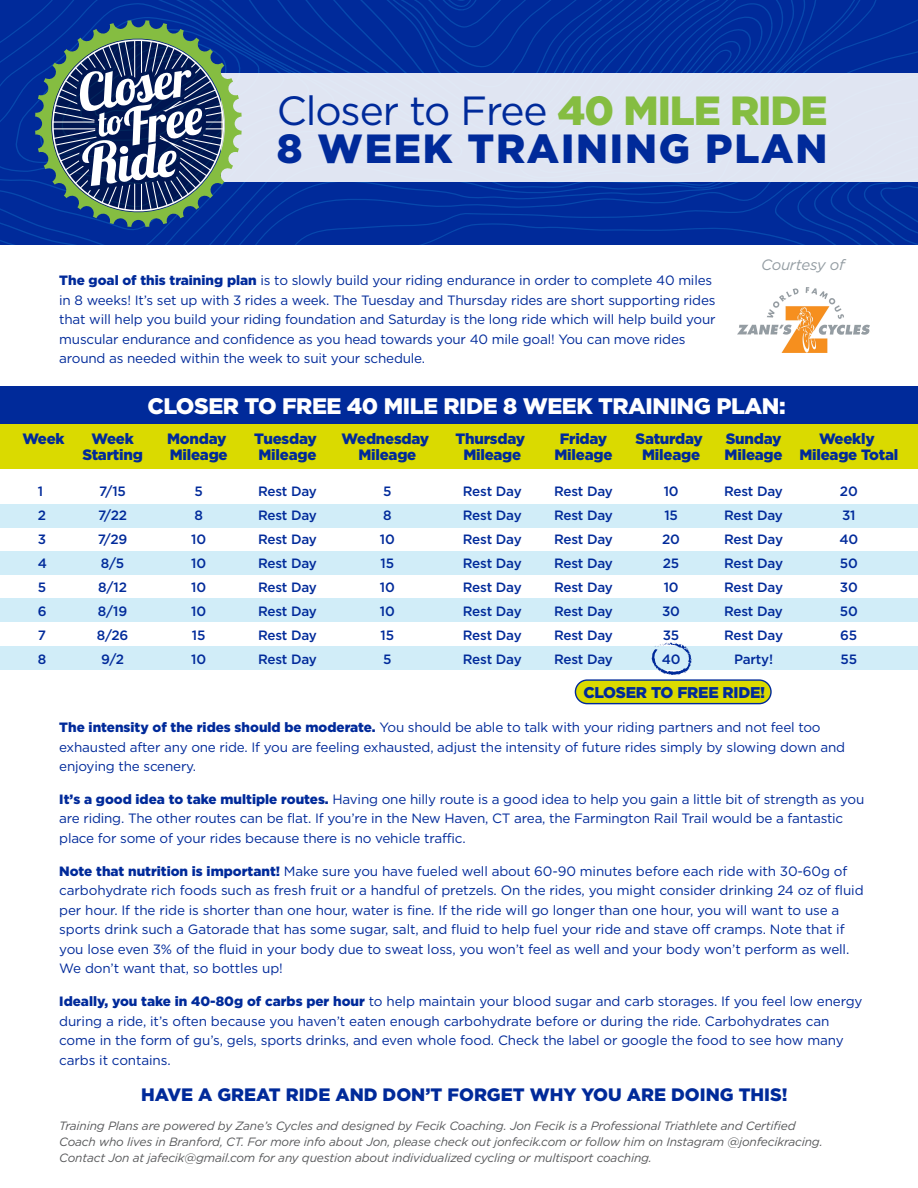
<style>
.page{position:relative;width:918px;height:1188px;background:#fff}
.page>*{position:absolute;margin:0;border:0;box-sizing:border-box;transform-origin:0 0}
.t1{font:900 40.65px/38.2px "Gotham";letter-spacing:.045em;color:#002a9a}
.t2{font:900 22.5px "Gotham";letter-spacing:-.02em;color:#fff}
.t3{font:900 18px "Gotham";color:#002a9a}
.t4{font:900 15.6px "Gotham";letter-spacing:-.015em;color:#002a9a}
.t5{font:900 15px "Gotham";letter-spacing:-.015em;color:#002a9a}
.t6{font:italic 15px "Gotham";letter-spacing:-.015em;color:#949da3}
.t7{font:13.5px/19.5px "Gotham";letter-spacing:-.015em;color:#002a9a}
.t8{font:500 13.5px "Gotham";letter-spacing:-.015em;color:#002a9a}
.t9{font:italic 12px/15.8px "Gotham";letter-spacing:-.015em;color:#57585a}
.s1{font-weight:400}
.s2{color:#85bd41}
.s3{font-weight:900}
</style>
<div class="page">
<div style="left:0;top:504px;width:918px;height:23px;background:#d1edf8"></div>
<div style="left:0;top:424px;width:917px;height:45px;background:#dada00"></div>
<div style="left:0;top:551px;width:918px;height:23px;background:#d1edf8"></div>
<div style="left:0;top:599px;width:918px;height:23px;background:#d1edf8"></div>
<div style="left:0;top:647px;width:918px;height:23px;background:#d1edf8"></div>
<div style="left:0;top:386px;width:917px;height:38px;background:#002a9a"></div>
<div style="left:575px;top:680px;width:196px;height:24px;background:#dada00;border-radius:12px"></div>
<div style="left:575px;top:679px;width:197px;height:25px;border:1px solid #002a9a;border-radius:12px"></div>
<svg style="left:0;top:0;width:16px;height:245px;background:#002b9b"></svg>
<img style="left:738px;top:287px;width:131px;height:66px">
<svg style="left:16px;top:0;width:902px;height:245px;background:#5774b3"></svg>
<svg style="left:651px;top:642px;width:41px;height:33px"></svg>
<h1 class="t1" style="left:277px;top:90px;width:552px"><span class="s1">Closer to Free</span> <span class="s2">40 MILE RIDE<br></span>8 WEEK TRAINING PLAN</h1>
<p class="t6" style="left:761px;top:256px;width:85px">Courtesy of</p>
<p class="t7" style="left:59px;top:270px;width:658px"><span class="s3">The goal of this training plan</span> is to slowly build your riding endurance in order to complete 40 miles in 8 weeks! It’s set up with 3 rides a week. The Tuesday and Thursday rides are short supporting rides that will help you build your riding foundation and Saturday is the long ride which will help build your muscular endurance and confidence as you head towards your 40 mile goal! You can move rides around as needed within the week to suit your schedule.</p>
<h2 class="t2" style="left:147px;top:393px;width:640px">CLOSER TO FREE 40 MILE RIDE 8 WEEK TRAINING PLAN:</h2>
<p class="t5" style="left:22px;top:430px;width:44px">Week</p>
<p class="t5" style="left:91px;top:430px;width:44px">Week</p>
<p class="t5" style="left:167px;top:430px;width:61px">Monday</p>
<p class="t5" style="left:254px;top:430px;width:64px">Tuesday</p>
<p class="t5" style="left:342px;top:430px;width:89px">Wednesday</p>
<p class="t5" style="left:456px;top:430px;width:71px">Thursday</p>
<p class="t5" style="left:560px;top:430px;width:49px">Friday</p>
<p class="t5" style="left:635px;top:430px;width:69px">Saturday</p>
<p class="t5" style="left:726px;top:430px;width:57px">Sunday</p>
<p class="t5" style="left:819px;top:430px;width:57px">Weekly</p>
<p class="t5" style="left:82px;top:446px;width:62px">Starting</p>
<p class="t5" style="left:170px;top:446px;width:59px">Mileage</p>
<p class="t5" style="left:259px;top:446px;width:59px">Mileage</p>
<p class="t5" style="left:358px;top:446px;width:59px">Mileage</p>
<p class="t5" style="left:463px;top:446px;width:59px">Mileage</p>
<p class="t5" style="left:555px;top:446px;width:59px">Mileage</p>
<p class="t5" style="left:642px;top:446px;width:59px">Mileage</p>
<p class="t5" style="left:725px;top:446px;width:175px">Mileage Mileage Total</p>
<p class="t8" style="left:38px;top:482px;width:7px">1</p>
<p class="t8" style="left:99px;top:482px;width:28px">7/15</p>
<p class="t8" style="left:195px;top:482px;width:10px">5</p>
<p class="t8" style="left:258px;top:482px;width:60px">Rest Day</p>
<p class="t8" style="left:383px;top:482px;width:10px">5</p>
<p class="t8" style="left:463px;top:482px;width:60px">Rest Day</p>
<p class="t8" style="left:554px;top:482px;width:60px">Rest Day</p>
<p class="t8" style="left:664px;top:482px;width:16px">10</p>
<p class="t8" style="left:724px;top:482px;width:60px">Rest Day</p>
<p class="t8" style="left:840px;top:482px;width:19px">20</p>
<p class="t8" style="left:38px;top:506px;width:10px">2</p>
<p class="t8" style="left:98px;top:506px;width:31px">7/22</p>
<p class="t8" style="left:194px;top:506px;width:10px">8</p>
<p class="t8" style="left:258px;top:506px;width:60px">Rest Day</p>
<p class="t8" style="left:383px;top:506px;width:10px">8</p>
<p class="t8" style="left:463px;top:506px;width:60px">Rest Day</p>
<p class="t8" style="left:554px;top:506px;width:60px">Rest Day</p>
<p class="t8" style="left:664px;top:506px;width:15px">15</p>
<p class="t8" style="left:724px;top:506px;width:60px">Rest Day</p>
<p class="t8" style="left:842px;top:506px;width:15px">31</p>
<p class="t8" style="left:38px;top:530px;width:10px">3</p>
<p class="t8" style="left:98px;top:530px;width:31px">7/29</p>
<p class="t8" style="left:191px;top:530px;width:16px">10</p>
<p class="t8" style="left:258px;top:530px;width:60px">Rest Day</p>
<p class="t8" style="left:380px;top:530px;width:16px">10</p>
<p class="t8" style="left:463px;top:530px;width:60px">Rest Day</p>
<p class="t8" style="left:554px;top:530px;width:60px">Rest Day</p>
<p class="t8" style="left:662px;top:530px;width:19px">20</p>
<p class="t8" style="left:724px;top:530px;width:60px">Rest Day</p>
<p class="t8" style="left:839px;top:530px;width:20px">40</p>
<p class="t8" style="left:38px;top:554px;width:11px">4</p>
<p class="t8" style="left:101px;top:554px;width:25px">8/5</p>
<p class="t8" style="left:191px;top:554px;width:16px">10</p>
<p class="t8" style="left:258px;top:554px;width:60px">Rest Day</p>
<p class="t8" style="left:381px;top:554px;width:15px">15</p>
<p class="t8" style="left:463px;top:554px;width:60px">Rest Day</p>
<p class="t8" style="left:554px;top:554px;width:60px">Rest Day</p>
<p class="t8" style="left:663px;top:554px;width:18px">25</p>
<p class="t8" style="left:724px;top:554px;width:60px">Rest Day</p>
<p class="t8" style="left:840px;top:554px;width:19px">50</p>
<p class="t8" style="left:38px;top:578px;width:10px">5</p>
<p class="t8" style="left:98px;top:578px;width:30px">8/12</p>
<p class="t8" style="left:191px;top:578px;width:16px">10</p>
<p class="t8" style="left:258px;top:578px;width:60px">Rest Day</p>
<p class="t8" style="left:380px;top:578px;width:16px">10</p>
<p class="t8" style="left:463px;top:578px;width:60px">Rest Day</p>
<p class="t8" style="left:554px;top:578px;width:60px">Rest Day</p>
<p class="t8" style="left:664px;top:578px;width:16px">10</p>
<p class="t8" style="left:724px;top:578px;width:60px">Rest Day</p>
<p class="t8" style="left:840px;top:578px;width:19px">30</p>
<p class="t8" style="left:38px;top:602px;width:10px">6</p>
<p class="t8" style="left:98px;top:602px;width:31px">8/19</p>
<p class="t8" style="left:191px;top:602px;width:16px">10</p>
<p class="t8" style="left:258px;top:602px;width:60px">Rest Day</p>
<p class="t8" style="left:380px;top:602px;width:16px">10</p>
<p class="t8" style="left:463px;top:602px;width:60px">Rest Day</p>
<p class="t8" style="left:554px;top:602px;width:60px">Rest Day</p>
<p class="t8" style="left:662px;top:602px;width:19px">30</p>
<p class="t8" style="left:724px;top:602px;width:60px">Rest Day</p>
<p class="t8" style="left:840px;top:602px;width:19px">50</p>
<p class="t8" style="left:38px;top:626px;width:10px">7</p>
<p class="t8" style="left:97px;top:626px;width:33px">8/26</p>
<p class="t8" style="left:192px;top:626px;width:15px">15</p>
<p class="t8" style="left:258px;top:626px;width:60px">Rest Day</p>
<p class="t8" style="left:381px;top:626px;width:15px">15</p>
<p class="t8" style="left:463px;top:626px;width:60px">Rest Day</p>
<p class="t8" style="left:554px;top:626px;width:60px">Rest Day</p>
<p class="t8" style="left:663px;top:626px;width:18px">35</p>
<p class="t8" style="left:724px;top:626px;width:60px">Rest Day</p>
<p class="t8" style="left:840px;top:626px;width:19px">65</p>
<p class="t8" style="left:38px;top:650px;width:10px">8</p>
<p class="t8" style="left:101px;top:650px;width:25px">9/2</p>
<p class="t8" style="left:191px;top:650px;width:16px">10</p>
<p class="t8" style="left:258px;top:650px;width:60px">Rest Day</p>
<p class="t8" style="left:383px;top:650px;width:10px">5</p>
<p class="t8" style="left:463px;top:650px;width:60px">Rest Day</p>
<p class="t8" style="left:554px;top:650px;width:60px">Rest Day</p>
<p class="t8" style="left:662px;top:650px;width:20px">40</p>
<p class="t8" style="left:734px;top:650px;width:41px">Party!</p>
<p class="t8" style="left:841px;top:650px;width:18px">55</p>
<p class="t4" style="left:583px;top:684px;width:183px">CLOSER TO FREE RIDE!</p>
<p class="t7" style="left:59px;top:717px;width:787px"><span class="s3">The intensity of the rides should be moderate.</span> You should be able to talk with your riding partners and not feel too exhausted after any one ride. If you are feeling exhausted, adjust the intensity of future rides simply by slowing down and enjoying the scenery.</p>
<p class="t7" style="left:59px;top:789px;width:807px"><span class="s3">It’s a good idea to take multiple routes.</span> Having one hilly route is a good idea to help you gain a little bit of strength as you are riding. The other routes can be flat. If you’re in the New Haven, CT area, the Farmington Rail Trail would be a fantastic place for some of your rides because there is no vehicle traffic.</p>
<p class="t7" style="left:59px;top:861px;width:806px"><span class="s3">Note that nutrition is important!</span> Make sure you have fueled well about 60-90 minutes before each ride with 30-60g of carbohydrate rich foods such as fresh fruit or a handful of pretzels. On the rides, you might consider drinking 24 oz of fluid per hour. If the ride is shorter than one hour, water is fine. If the ride will go longer than one hour, you will want to use a sports drink such a Gatorade that has some sugar, salt, and fluid to help fuel your ride and stave off cramps. Note that if you lose even 3% of the fluid in your body due to sweat loss, you won’t feel as well and your body won’t perform as well.<br>We don’t want that, so bottles up!</p>
<p class="t7" style="left:59px;top:992px;width:805px"><span class="s3">Ideally, you take in 40-80g of carbs per hour</span> to help maintain your blood sugar and carb storages. If you feel low energy during a ride, it’s often because you haven’t eaten enough carbohydrate before or during the ride. Carbohydrates can come in the form of gu’s, gels, sports drinks, and even whole food. Check the label or google the food to see how many carbs it contains.</p>
<h3 class="t3" style="left:141px;top:1084px;width:648px">HAVE A GREAT RIDE AND DON’T FORGET WHY YOU ARE DOING THIS!</h3>
<p class="t9" style="left:59px;top:1118px;width:765px">Training Plans are powered by Zane’s Cycles and designed by Fecik Coaching. Jon Fecik is a Professional Triathlete and Certified<br>Coach who lives in Branford, CT. For more info about Jon, please check out jonfecik.com or follow him on Instagram @jonfecikracing.<br>Contact Jon at jafecik@gmail.com for any question about individualized cycling or multisport coaching.</p>
</div>
